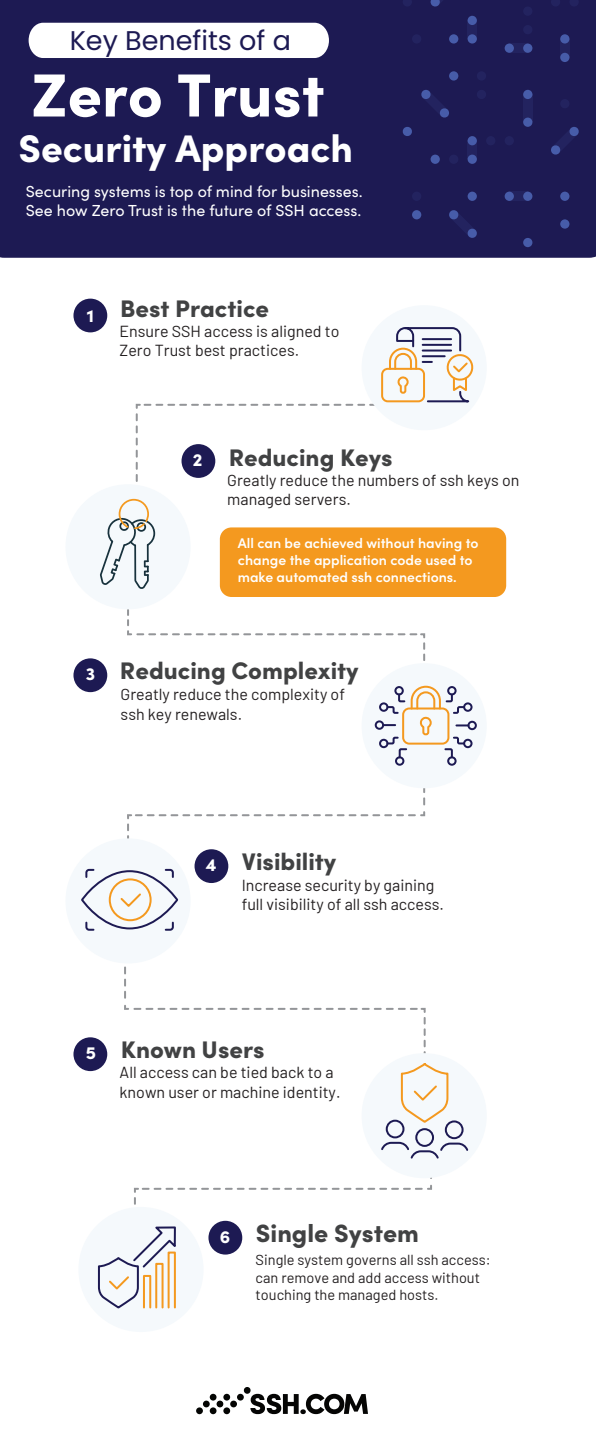
<style>
.page{position:relative;width:596px;height:1456px;background:#fff}
.page>*{position:absolute;margin:0;border:0;box-sizing:border-box;transform-origin:0 0}
.t1{font:900 60.9px "Sofia Pro";color:#fff}
.t2{font:900 38.5px "Sofia Pro";color:#fff}
.t3{font:27px "Poppins";color:#1d1a53}
.t4{font:900 25px "Sofia Pro";color:#414243}
.t5{font:900 24px "Sofia Pro";color:#414243}
.t6{font:900 17.7px "Sofia Pro";color:#fff}
.t7{font:16px/19.2px "Barlow";color:#231f20}
.t8{font:16px/19.2px "Sofia Pro";color:#fff}
.t9{font:14.5px/17.5px "Barlow";color:#231f20}
.t10{font:600 14px/16.8px "Sofia Pro";color:#fff}
.s1{font-size:17.7px;color:#fff}
</style>
<div class="page">
<svg style="left:127px;top:788px;width:299px;height:63px"></svg>
<div style="left:208px;top:1220px;width:34px;height:34px;background:#1d1a53;border-radius:50%"></div>
<div style="left:73px;top:1037px;width:34px;height:33px;background:#1d1a53;border-radius:50%"></div>
<div style="left:194px;top:849px;width:34px;height:34px;background:#1d1a53;border-radius:50%"></div>
<div style="left:73px;top:658px;width:34px;height:34px;background:#1d1a53;border-radius:50%"></div>
<div style="left:220px;top:527px;width:286px;height:70px;background:#f4991f;border-radius:12px"></div>
<div style="left:73px;top:298px;width:34px;height:34px;background:#1d1a53;border-radius:50%"></div>
<div style="left:361px;top:305px;width:125px;height:125px;background:#f5f9fc;border-radius:50%"></div>
<div style="left:361px;top:663px;width:125px;height:125px;background:#f5f9fc;border-radius:50%"></div>
<div style="left:65px;top:838px;width:125px;height:125px;background:#f5f9fc;border-radius:50%"></div>
<div style="left:361px;top:1053px;width:125px;height:125px;background:#f5f9fc;border-radius:50%"></div>
<div style="left:65px;top:484px;width:125px;height:125px;background:#f5f9fc;border-radius:50%"></div>
<div style="left:78px;top:1206px;width:125px;height:125px;background:#f5f9fc;border-radius:50%"></div>
<svg style="left:100px;top:499px;width:55px;height:90px"></svg>
<svg style="left:135px;top:327px;width:339px;height:155px"></svg>
<div style="left:463px;top:702px;width:9px;height:9px;border:2px solid #1d1a53;border-radius:50%"></div>
<div style="left:467px;top:720px;width:9px;height:10px;border:2px solid #1d1a53;border-radius:50%"></div>
<div style="left:463px;top:738px;width:9px;height:10px;border:2px solid #1d1a53;border-radius:50%"></div>
<svg style="left:127px;top:610px;width:341px;height:156px"></svg>
<div style="left:81px;top:870px;width:97px;height:59px;border:2px solid #1d1a53;border-radius:50%"></div>
<div style="left:109px;top:878px;width:42px;height:43px;border:2px solid #f4991f;border-radius:50%"></div>
<svg style="left:120px;top:893px;width:21px;height:14px"></svg>
<svg style="left:85px;top:868px;width:10px;height:10px"></svg>
<svg style="left:85px;top:921px;width:10px;height:10px"></svg>
<svg style="left:164px;top:921px;width:10px;height:10px"></svg>
<svg style="left:164px;top:868px;width:10px;height:10px"></svg>
<div style="left:415px;top:1127px;width:19px;height:19px;border:2px solid #1d1a53;border-radius:50%"></div>
<div style="left:385px;top:1119px;width:19px;height:19px;border:2px solid #1d1a53;border-radius:50%"></div>
<div style="left:444px;top:1120px;width:19px;height:19px;border:2px solid #1d1a53;border-radius:50%"></div>
<svg style="left:134px;top:1137px;width:335px;height:68px"></svg>
<svg style="left:124px;top:966px;width:325px;height:158px"></svg>
<svg style="left:97px;top:1226px;width:79px;height:83px"></svg>
<img style="left:197px;top:1388px;width:171px;height:27px">
<svg style="left:196px;top:1387px;width:54px;height:26px"></svg>
<img style="left:250px;top:1393px;width:31px;height:20px">
<img style="left:283px;top:1393px;width:15px;height:20px">
<svg style="left:300px;top:1408px;width:5px;height:5px"></svg>
<img style="left:306px;top:1393px;width:62px;height:20px">
<div style="left:0;top:0;width:595px;height:258px;background:#1d1a53"></div>
<svg style="left:29px;top:23px;width:300px;height:35px"></svg>
<svg style="left:402px;top:126px;width:10px;height:10px"></svg>
<svg style="left:402px;top:0;width:9px;height:7px"></svg>
<svg style="left:448px;top:210px;width:29px;height:28px"></svg>
<svg style="left:467px;top:143px;width:9px;height:14px"></svg>
<svg style="left:511px;top:192px;width:14px;height:9px"></svg>
<div style="left:523px;top:238px;width:9px;height:9px;background:#475ca9;border-radius:50%"></div>
<div style="left:412px;top:210px;width:9px;height:9px;background:#475ca9;border-radius:50%"></div>
<div style="left:412px;top:192px;width:9px;height:9px;background:#23235f;border-radius:50%"></div>
<div style="left:430px;top:155px;width:9px;height:9px;background:#475ca9;border-radius:50%"></div>
<div style="left:467px;top:192px;width:9px;height:9px;background:#475ca9;border-radius:50%"></div>
<div style="left:449px;top:155px;width:9px;height:9px;background:#23235f;border-radius:50%"></div>
<div style="left:467px;top:155px;width:9px;height:9px;background:#475ca9;border-radius:50%"></div>
<div style="left:467px;top:136px;width:9px;height:9px;background:#475ca9;border-radius:50%"></div>
<div style="left:504px;top:192px;width:9px;height:9px;background:#475ca9;border-radius:50%"></div>
<div style="left:486px;top:136px;width:9px;height:9px;background:#23235f;border-radius:50%"></div>
<div style="left:504px;top:136px;width:9px;height:9px;background:#23235f;border-radius:50%"></div>
<div style="left:523px;top:192px;width:9px;height:9px;background:#475ca9;border-radius:50%"></div>
<div style="left:560px;top:219px;width:9px;height:10px;background:#475ca9;border-radius:50%"></div>
<div style="left:560px;top:192px;width:9px;height:9px;background:#475ca9;border-radius:50%"></div>
<svg style="left:550px;top:126px;width:29px;height:29px"></svg>
<div style="left:523px;top:94px;width:9px;height:28px;background:#23235f"></div>
<div style="left:523px;top:118px;width:9px;height:9px;background:#475ca9;border-radius:50%"></div>
<div style="left:523px;top:90px;width:9px;height:9px;background:#475ca9;border-radius:50%"></div>
<div style="left:467px;top:20px;width:9px;height:19px;background:#23235f"></div>
<div style="left:412px;top:34px;width:9px;height:10px;background:#23235f;border-radius:50%"></div>
<div style="left:449px;top:34px;width:9px;height:10px;background:#475ca9;border-radius:50%"></div>
<div style="left:467px;top:34px;width:9px;height:10px;background:#475ca9;border-radius:50%"></div>
<div style="left:467px;top:16px;width:9px;height:9px;background:#475ca9;border-radius:50%"></div>
<div style="left:560px;top:99px;width:9px;height:9px;background:#23235f;border-radius:50%"></div>
<div style="left:476px;top:71px;width:10px;height:10px;background:#23235f;border-radius:50%"></div>
<svg style="left:550px;top:0;width:10px;height:7px"></svg>
<svg style="left:569px;top:0;width:9px;height:7px"></svg>
<div style="left:476px;top:90px;width:10px;height:9px;background:#23235f;border-radius:50%"></div>
<div style="left:560px;top:39px;width:9px;height:18px;background:#23235f"></div>
<div style="left:560px;top:53px;width:9px;height:9px;background:#475ca9;border-radius:50%"></div>
<div style="left:560px;top:34px;width:9px;height:10px;background:#475ca9;border-radius:50%"></div>
<svg style="left:430px;top:0;width:26px;height:7px"></svg>
<svg style="left:420px;top:89px;width:29px;height:29px"></svg>
<div style="left:523px;top:25px;width:9px;height:9px;background:#23235f;border-radius:50%"></div>
<div style="left:523px;top:7px;width:9px;height:9px;background:#23235f;border-radius:50%"></div>
<svg style="left:511px;top:44px;width:14px;height:9px"></svg>
<div style="left:504px;top:44px;width:9px;height:9px;background:#475ca9;border-radius:50%"></div>
<div style="left:523px;top:44px;width:9px;height:9px;background:#475ca9;border-radius:50%"></div>
<div style="left:449px;top:71px;width:9px;height:10px;background:#475ca9;border-radius:50%"></div>
<h3 class="t3" style="left:70px;top:24px;width:222px">Key Benefits of a</h3>
<h1 class="t1" style="left:31px;top:47px;width:294px">Zero Trust</h1>
<h2 class="t2" style="left:18px;top:118px;width:336px">Security Approach</h2>
<p class="t8" style="left:26px;top:180px;width:338px">Securing systems is top of mind for businesses.<br>See how Zero Trust is the future of SSH access.</p>
<p class="t6" style="left:87px;top:301px;width:9px">1</p>
<h3 class="t5" style="left:120px;top:290px;width:150px">Best Practice</h3>
<p class="t7" style="left:119px;top:320px;width:221px">Ensure SSH access is aligned to<br>Zero Trust best practices.</p>
<h3 class="t5" style="left:193px;top:439px;width:201px"><span class="s1">2</span> Reducing Keys</h3>
<p class="t7" style="left:227px;top:469px;width:293px">Greatly reduce the numbers of ssh keys on managed servers.</p>
<p class="t10" style="left:238px;top:534px;width:242px">All can be achieved without having to change the application code used to make automated ssh connections.</p>
<h3 class="t5" style="left:86px;top:651px;width:274px"><span class="s1">3</span> Reducing Complexity</h3>
<p class="t7" style="left:120px;top:683px;width:226px">Greatly reduce the complexity of ssh key renewals.</p>
<h3 class="t5" style="left:206px;top:842px;width:132px"><span class="s1">4</span> Visibility</h3>
<p class="t7" style="left:241px;top:873px;width:204px">Increase security by gaining full visibility of all ssh access.</p>
<p class="t6" style="left:86px;top:1039px;width:12px">5</p>
<h3 class="t5" style="left:121px;top:1030px;width:145px">Known Users</h3>
<p class="t7" style="left:119px;top:1061px;width:222px">All access can be tied back to a known user or machine identity.</p>
<h3 class="t4" style="left:220px;top:1212px;width:200px"><span class="s1">6</span> Single System</h3>
<p class="t9" style="left:255px;top:1249px;width:236px">Single system governs all ssh access: can remove and add access without touching the managed hosts.</p>
</div>
